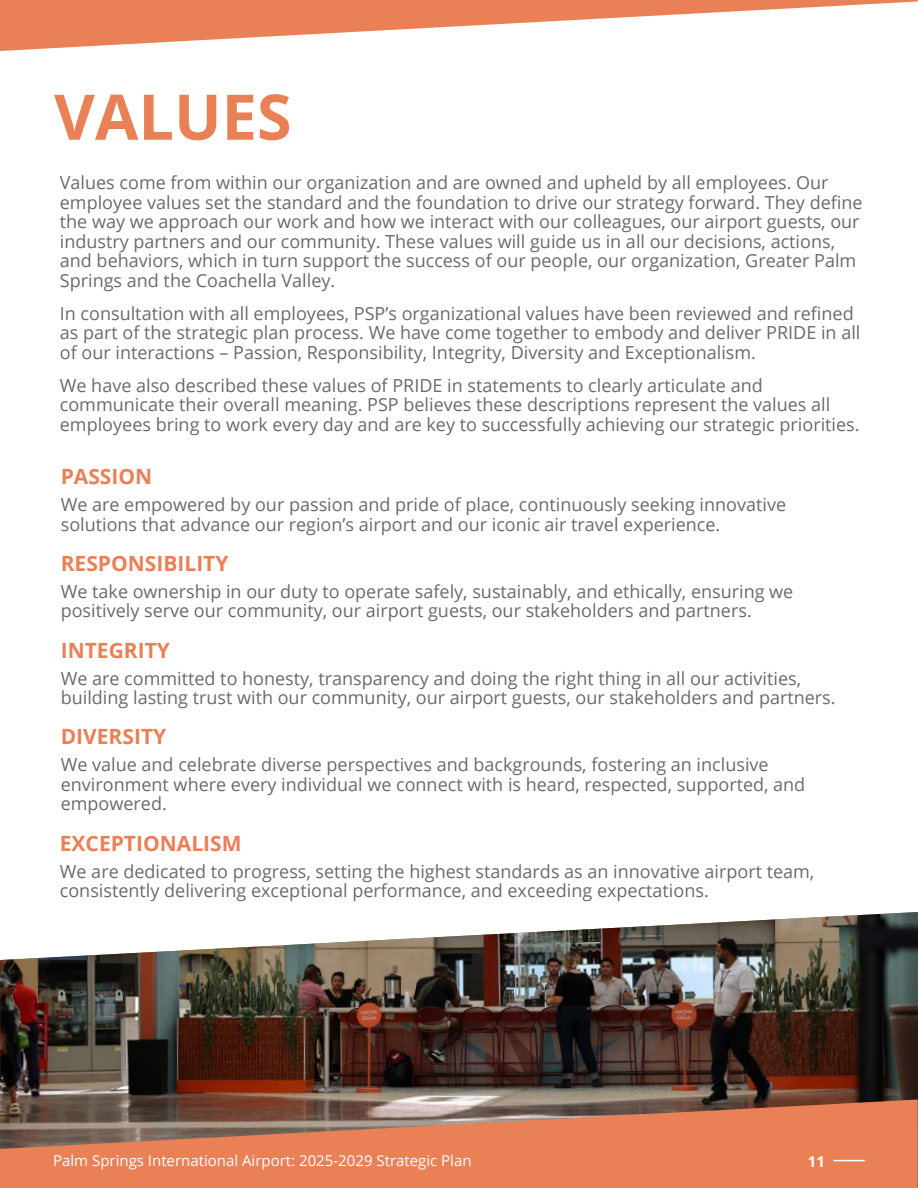
<style>
.page{position:relative;width:918px;height:1188px;background:#fff}
.page>*{position:absolute;margin:0;border:0;box-sizing:border-box;transform-origin:0 0}
.t1{font:700 63px "Open Sans";color:#ea8055}
.t2{font:700 21px "Open Sans";color:#ea8055}
.t3{font:18px/19.5px "Open Sans";color:#696a69}
.t4{font:15px "Open Sans";color:#fff}
.t5{font:700 15px "Open Sans";color:#fff}
</style>
<div class="page">
<img style="left:0;top:912px;width:918px;height:188px">
<svg style="left:0;top:0;width:918px;height:51px;fill:#ea8055"></svg>
<svg style="left:0;top:1100px;width:918px;height:88px;fill:#ea8055"></svg>
<hr style="left:834px;top:1160px;width:31px;height:1px;background:#fff">
<h1 class="t1" style="left:54px;top:92px;width:239px">VALUES</h1>
<p class="t3" style="left:60px;top:173px;width:804px">Values come from within our organization and are owned and upheld by all employees. Our employee values set the standard and the foundation to drive our strategy forward. They define the way we approach our work and how we interact with our colleagues, our airport guests, our industry partners and our community. These values will guide us in all our decisions, actions, and behaviors, which in turn support the success of our people, our organization, Greater Palm Springs and the Coachella Valley.</p>
<p class="t3" style="left:60px;top:303px;width:802px">In consultation with all employees, PSP’s organizational values have been reviewed and refined as part of the strategic plan process. We have come together to embody and deliver PRIDE in all of our interactions – Passion, Responsibility, Integrity, Diversity and Exceptionalism.</p>
<p class="t3" style="left:60px;top:375px;width:801px">We have also described these values of PRIDE in statements to clearly articulate and communicate their overall meaning. PSP believes these descriptions represent the values all employees bring to work every day and are key to successfully achieving our strategic priorities.</p>
<p class="t2" style="left:61px;top:468px;width:93px">PASSION</p>
<p class="t3" style="left:61px;top:494px;width:727px">We are empowered by our passion and pride of place, continuously seeking innovative solutions that advance our region’s airport and our iconic air travel experience.</p>
<p class="t2" style="left:61px;top:555px;width:169px">RESPONSIBILITY</p>
<p class="t3" style="left:61px;top:581px;width:734px">We take ownership in our duty to operate safely, sustainably, and ethically, ensuring we positively serve our community, our airport guests, our stakeholders and partners.</p>
<p class="t2" style="left:61px;top:641px;width:111px">INTEGRITY</p>
<p class="t3" style="left:61px;top:670px;width:776px">We are committed to honesty, transparency and doing the right thing in all our activities, building lasting trust with our community, our airport guests, our stakeholders and partners.</p>
<p class="t2" style="left:61px;top:728px;width:107px">DIVERSITY</p>
<p class="t3" style="left:61px;top:755px;width:746px">We value and celebrate diverse perspectives and backgrounds, fostering an inclusive environment where every individual we connect with is heard, respected, supported, and empowered.</p>
<p class="t2" style="left:60px;top:834px;width:183px">EXCEPTIONALISM</p>
<p class="t3" style="left:60px;top:863px;width:756px">We are dedicated to progress, setting the highest standards as an innovative airport team, consistently delivering exceptional performance, and exceeding expectations.</p>
<p class="t4" style="left:53px;top:1155px;width:420px">Palm Springs International Airport: 2025-2029 Strategic Plan</p>
<p class="t5" style="left:808px;top:1155px;width:19px">11</p>
</div>
